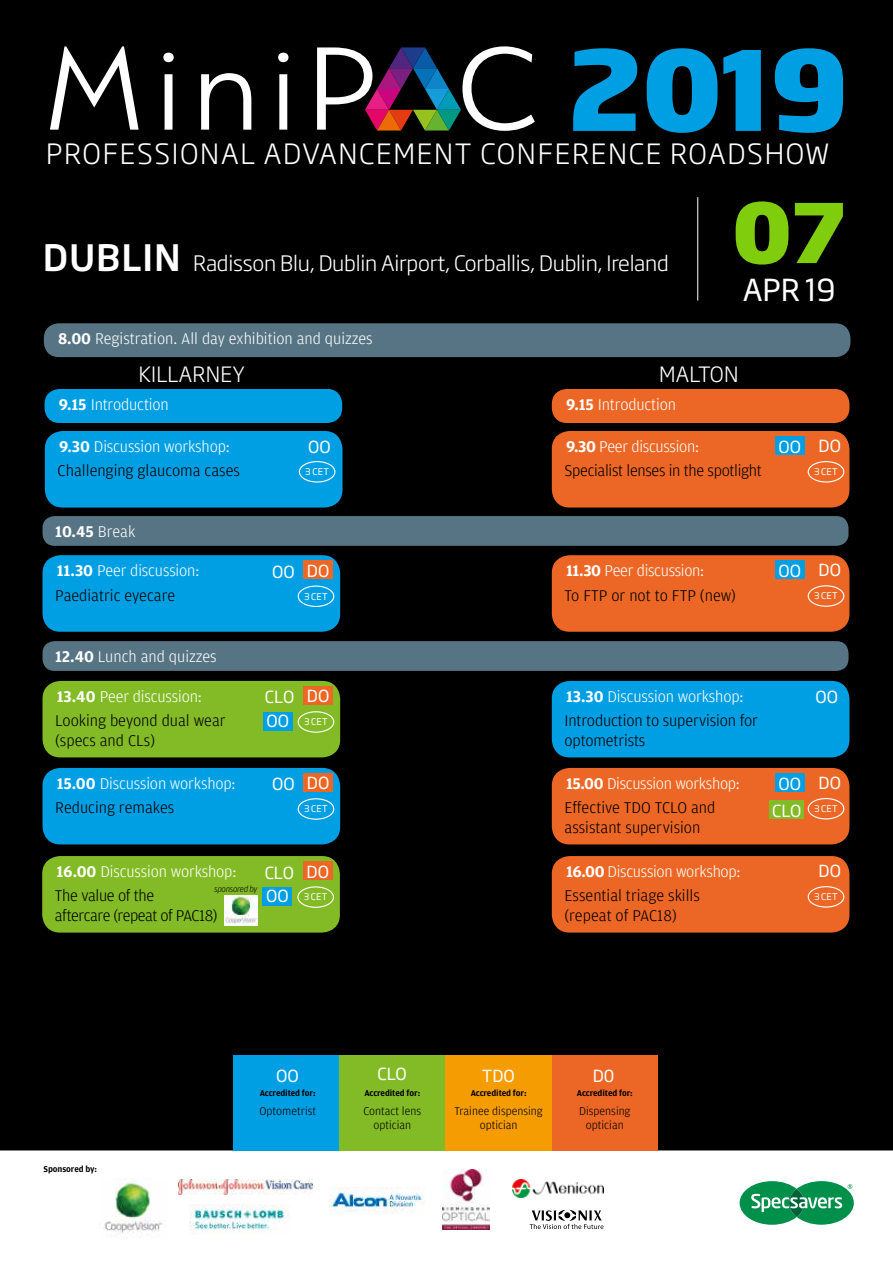
<style>
.page{position:relative;width:893px;height:1263px;background:#fff}
.page>*{position:absolute;margin:0;border:0;box-sizing:border-box;transform-origin:0 0}
.t1{font:800 108.6px "Soho Gothic Specsavers";color:#009fe3}
.t2{font:800 81px "Soho Gothic Specsavers";color:#7fcd0d}
.t3{font:30px "Soho Gothic Specsavers";color:#fff}
.t4{font:300 27.6px "Soho Gothic Specsavers";letter-spacing:.06em;color:#fff}
.t5{font:300 21px "Soho Gothic Specsavers";letter-spacing:-.01em;color:#fff}
.t6{font:300 20.85px "Soho Gothic Specsavers";letter-spacing:.01em;color:#fff}
.t7{font:300 16.5px/24px "Amplitude Specsavers";letter-spacing:-.01em;color:#000}
.t8{font:300 16.5px/24px "Amplitude Specsavers";letter-spacing:-.01em;color:#fff}
.t9{font:16.5px "Soho Gothic Specsavers";letter-spacing:.005em;color:#fff}
.t10{font:300 16.5px "Amplitude Specsavers";letter-spacing:-.03em;color:#000}
.t11{font:600 16.5px "Amplitude Specsavers";color:#fff}
.t12{font:300 12px/13.5px "Amplitude Specsavers";color:#000;text-align:center}
.t13{font:9.15px "Soho Gothic Specsavers";letter-spacing:.035em;color:#fff}
.t14{font:600 9px "Amplitude Specsavers";letter-spacing:-.01em;color:#000}
.t15{font:italic 300 9px "Amplitude Specsavers";letter-spacing:-.03em;color:#000}
.s1{font-weight:500;font-size:36px}
.s2{font-weight:600}
.s3{font-weight:600;color:#fff}
.s4{color:#fff}
.s5{font-weight:300}
.s6{color:#000}
</style>
<div class="page">
<div style="left:0;top:0;width:893px;height:1150px;background:#000"></div>
<svg style="left:317px;top:46px;width:218px;height:85px;background:#433f46"></svg>
<svg style="left:50px;top:46px;width:89px;height:84px"></svg>
<svg style="left:163px;top:53px;width:11px;height:77px"></svg>
<svg style="left:201px;top:73px;width:50px;height:57px"></svg>
<svg style="left:278px;top:53px;width:10px;height:77px"></svg>
<hr style="left:697px;top:197px;width:1px;height:103px;background:#fff">
<div style="left:44px;top:323px;width:806px;height:34px;background:#567483;border-radius:15px"></div>
<div style="left:233px;top:1055px;width:106px;height:95px;background:#009fe3"></div>
<div style="left:552px;top:1055px;width:106px;height:95px;background:#ec6725"></div>
<div style="left:339px;top:1055px;width:106px;height:95px;background:#83bb26"></div>
<div style="left:445px;top:1055px;width:107px;height:95px;background:#f59c03"></div>
<div style="left:43px;top:641px;width:805px;height:30px;background:#567483;border-radius:12px"></div>
<div style="left:43px;top:516px;width:805px;height:30px;background:#567483;border-radius:12px"></div>
<div style="left:45px;top:389px;width:297px;height:34px;background:#009fe3;border-radius:15px"></div>
<div style="left:43px;top:555px;width:297px;height:77px;background:#009fe3;border-radius:18px"></div>
<div style="left:45px;top:431px;width:297px;height:76px;background:#009fe3;border-radius:18px"></div>
<div style="left:299px;top:461px;width:36px;height:22px;border:1px solid #fff;border-radius:50%"></div>
<div style="left:298px;top:585px;width:36px;height:22px;border:1px solid #fff;border-radius:50%"></div>
<div style="left:303px;top:560px;width:30px;height:19px;background:#ec6725"></div>
<div style="left:43px;top:681px;width:297px;height:76px;background:#83bb26;border-radius:18px"></div>
<div style="left:298px;top:711px;width:36px;height:22px;border:1px solid #fff;border-radius:50%"></div>
<div style="left:303px;top:686px;width:30px;height:19px;background:#ec6725"></div>
<div style="left:263px;top:712px;width:29px;height:19px;background:#009fe3"></div>
<div style="left:43px;top:768px;width:297px;height:76px;background:#009fe3;border-radius:18px"></div>
<div style="left:298px;top:798px;width:36px;height:22px;border:1px solid #fff;border-radius:50%"></div>
<div style="left:303px;top:773px;width:30px;height:19px;background:#ec6725"></div>
<div style="left:552px;top:681px;width:297px;height:76px;background:#009fe3;border-radius:18px"></div>
<div style="left:552px;top:431px;width:297px;height:76px;background:#ec6725;border-radius:18px"></div>
<div style="left:775px;top:436px;width:29px;height:19px;background:#009fe3"></div>
<div style="left:808px;top:461px;width:36px;height:22px;border:1px solid #fff;border-radius:50%"></div>
<div style="left:552px;top:389px;width:297px;height:34px;background:#ec6725;border-radius:15px"></div>
<div style="left:552px;top:555px;width:297px;height:77px;background:#ec6725;border-radius:18px"></div>
<div style="left:775px;top:560px;width:29px;height:19px;background:#009fe3"></div>
<div style="left:808px;top:585px;width:36px;height:22px;border:1px solid #fff;border-radius:50%"></div>
<div style="left:552px;top:856px;width:297px;height:76px;background:#ec6725;border-radius:18px"></div>
<div style="left:808px;top:886px;width:36px;height:22px;border:1px solid #fff;border-radius:50%"></div>
<div style="left:552px;top:768px;width:297px;height:76px;background:#ec6725;border-radius:18px"></div>
<div style="left:775px;top:773px;width:29px;height:19px;background:#009fe3"></div>
<div style="left:808px;top:798px;width:36px;height:21px;border:1px solid #fff;border-radius:50%"></div>
<div style="left:770px;top:800px;width:34px;height:19px;background:#83bb26"></div>
<div style="left:42px;top:856px;width:298px;height:76px;background:#83bb26;border-radius:18px"></div>
<div style="left:297px;top:886px;width:37px;height:22px;border:1px solid #fff;border-radius:50%"></div>
<div style="left:303px;top:861px;width:30px;height:19px;background:#ec6725"></div>
<div style="left:263px;top:887px;width:29px;height:19px;background:#009fe3"></div>
<img style="left:224px;top:895px;width:34px;height:30px">
<svg style="left:740px;top:1181px;width:114px;height:44px"></svg>
<img style="left:104px;top:1179px;width:59px;height:55px">
<img style="left:513px;top:1179px;width:90px;height:18px">
<img style="left:178px;top:1179px;width:134px;height:16px">
<img style="left:330px;top:1187px;width:95px;height:27px">
<img style="left:190px;top:1204px;width:100px;height:29px">
<img style="left:442px;top:1170px;width:48px;height:60px">
<svg style="left:530px;top:1210px;width:73px;height:19px"></svg>
<h1 class="t1" style="left:568px;top:3px;width:281px">2019</h1>
<h3 class="t4" style="left:46px;top:133px;width:785px">PROFESSIONAL ADVANCEMENT CONFERENCE ROADSHOW</h3>
<p class="t5" style="left:43px;top:247px;width:628px"><span class="s1">DUBLIN</span> Radisson Blu, Dublin Airport, Corballis, Dublin, Ireland</p>
<h2 class="t2" style="left:732px;top:168px;width:115px">07</h2>
<h3 class="t3" style="left:743px;top:266px;width:94px">APR 19</h3>
<p class="t8" style="left:58px;top:327px;width:316px"><span class="s2">8.00</span> Registration. All day exhibition and quizzes</p>
<p class="t6" style="left:138px;top:358px;width:108px">KILLARNEY</p>
<p class="t6" style="left:659px;top:358px;width:81px">MALTON</p>
<p class="t8" style="left:59px;top:393px;width:111px"><span class="s2">9.15</span> Introduction</p>
<p class="t7" style="left:58px;top:435px;width:184px"><span class="s3">9.30</span> <span class="s4">Discussion workshop:<br></span>Challenging glaucoma cases</p>
<p class="t9" style="left:308px;top:434px;width:24px">OO</p>
<p class="t13" style="left:305px;top:465px;width:25px">3 CET</p>
<p class="t11" style="left:55px;top:522px;width:82px">10.45 <span class="s5">Break</span></p>
<p class="t7" style="left:55px;top:559px;width:146px"><span class="s3">11.30</span> <span class="s4">Peer discussion:<br></span>Paediatric eyecare</p>
<p class="t9" style="left:272px;top:559px;width:24px">OO</p>
<p class="t9" style="left:307px;top:558px;width:24px">DO</p>
<p class="t13" style="left:304px;top:589px;width:25px">3 CET</p>
<p class="t8" style="left:55px;top:645px;width:163px"><span class="s2">12.40</span> Lunch and quizzes</p>
<p class="t7" style="left:55px;top:685px;width:172px"><span class="s3">13.40</span> <span class="s4">Peer discussion:<br></span>Looking beyond dual wear</p>
<p class="t7" style="left:55px;top:729px;width:101px">(specs and CLs)</p>
<p class="t9" style="left:265px;top:684px;width:31px">CLO</p>
<p class="t9" style="left:266px;top:708px;width:24px">OO</p>
<p class="t9" style="left:307px;top:684px;width:24px">DO</p>
<p class="t13" style="left:304px;top:715px;width:25px">3 CET</p>
<p class="t8" style="left:55px;top:772px;width:182px"><span class="s2">15.00</span> Discussion workshop:<br><span class="s6">Reducing remakes</span></p>
<p class="t9" style="left:272px;top:771px;width:24px">OO</p>
<p class="t9" style="left:307px;top:771px;width:24px">DO</p>
<p class="t13" style="left:304px;top:802px;width:25px">3 CET</p>
<p class="t8" style="left:55px;top:860px;width:183px"><span class="s2">16.00</span> Discussion workshop:<br><span class="s6">The value of the</span></p>
<p class="t10" style="left:55px;top:906px;width:164px">aftercare (repeat of PAC18)</p>
<p class="t9" style="left:265px;top:860px;width:31px">CLO</p>
<p class="t15" style="left:214px;top:884px;width:45px">sponsored by</p>
<p class="t9" style="left:266px;top:884px;width:24px">OO</p>
<p class="t9" style="left:307px;top:859px;width:24px">DO</p>
<p class="t13" style="left:304px;top:890px;width:25px">3 CET</p>
<p class="t8" style="left:566px;top:393px;width:111px"><span class="s2">9.15</span> Introduction</p>
<p class="t7" style="left:565px;top:435px;width:199px"><span class="s3">9.30</span> <span class="s4">Peer discussion:<br></span>Specialist lenses in the spotlight</p>
<p class="t9" style="left:778px;top:434px;width:64px">OO DO</p>
<p class="t13" style="left:814px;top:465px;width:25px">3 CET</p>
<p class="t7" style="left:565px;top:559px;width:173px"><span class="s3">11.30</span> <span class="s4">Peer discussion:<br></span>To FTP or not to FTP (new)</p>
<p class="t9" style="left:778px;top:558px;width:64px">OO DO</p>
<p class="t13" style="left:814px;top:589px;width:25px">3 CET</p>
<p class="t7" style="left:565px;top:685px;width:195px"><span class="s3">13.30</span> <span class="s4">Discussion workshop:<br></span>Introduction to supervision for</p>
<p class="t7" style="left:565px;top:729px;width:82px">optometrists</p>
<p class="t8" style="left:565px;top:772px;width:177px"><span class="s2">15.00</span> Discussion workshop:<br><span class="s6">Effective TDO TCLO and</span></p>
<p class="t7" style="left:565px;top:816px;width:137px">assistant supervision</p>
<p class="t7" style="left:565px;top:860px;width:177px"><span class="s3">16.00</span> <span class="s4">Discussion workshop:<br></span>Essential triage skills</p>
<p class="t7" style="left:565px;top:904px;width:114px">(repeat of PAC18)</p>
<p class="t9" style="left:815px;top:684px;width:24px">OO</p>
<p class="t9" style="left:778px;top:770px;width:64px">OO DO</p>
<p class="t13" style="left:814px;top:802px;width:25px">3 CET</p>
<p class="t9" style="left:772px;top:798px;width:31px">CLO</p>
<p class="t9" style="left:818px;top:858px;width:24px">DO</p>
<p class="t13" style="left:814px;top:890px;width:25px">3 CET</p>
<p class="t9" style="left:378px;top:1061px;width:31px">CLO</p>
<p class="t9" style="left:482px;top:1063px;width:34px">TDO</p>
<p class="t9" style="left:593px;top:1063px;width:23px">D0</p>
<p class="t14" style="left:44px;top:1163px;width:55px">Sponsored by:</p>
<p class="t14" style="left:260px;top:1088px;width:57px">Accredited for:</p>
<p class="t14" style="left:364px;top:1088px;width:57px">Accredited for:</p>
<p class="t14" style="left:471px;top:1088px;width:57px">Accredited for:</p>
<p class="t14" style="left:577px;top:1088px;width:57px">Accredited for:</p>
<p class="t12" style="left:454px;top:1104px;width:90px">Trainee dispensing optician</p>
<p class="t12" style="left:260px;top:1104px;width:58px">Optometrist</p>
<p class="t12" style="left:363px;top:1104px;width:59px">Contact lens optician</p>
<p class="t12" style="left:579px;top:1104px;width:53px">Dispensing optician</p>
</div>
